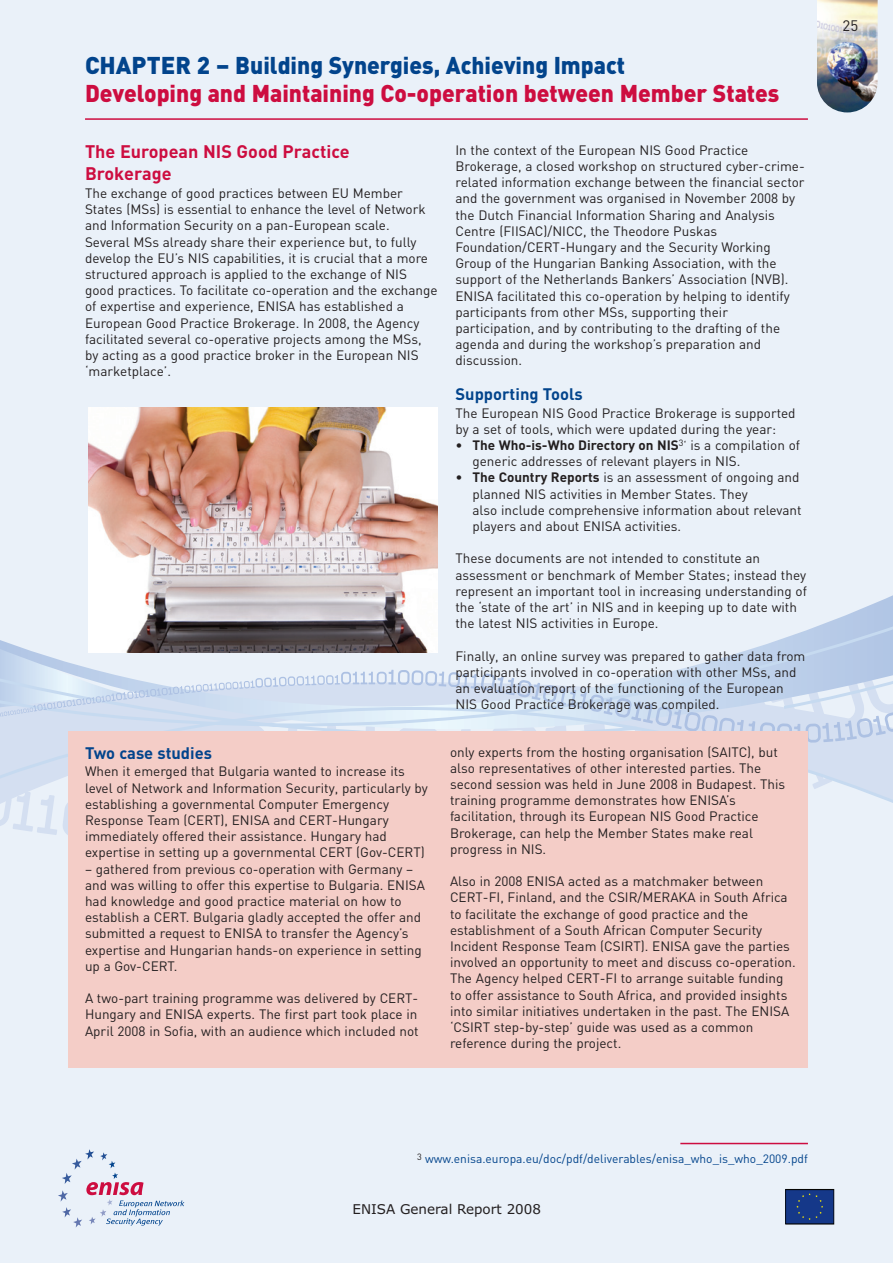
<style>
.page{position:relative;width:893px;height:1263px;background:#eaf1f9}
.page>*{position:absolute;margin:0;border:0;box-sizing:border-box;transform-origin:0 0}
.t1{font:900 24px "DIN";color:#cd0d40;scale:.95 1}
.t2{font:900 24px "DIN";color:#02448c}
.t3{font:700 18px/21.6px "DIN";color:#cd0d40}
.t4{font:700 16.5px "DIN";color:#02448c}
.t5{font:15px "DIN";color:#231f20}
.t6{font:13.5px/16.2px "DIN";color:#231f20}
.t7{font:13.5px "Verdana";color:#231f20}
.t8{font:12px "DIN";color:#02448c}
.s1{font-weight:700}
.s2{font-size:12px}
</style>
<div class="page">
<svg style="left:0;top:814px;width:68px;height:21px"></svg>
<svg style="left:0;top:620px;width:893px;height:190px"></svg>
<svg style="left:0;top:670px;width:893px;height:73px"></svg>
<div style="left:786px;top:1189px;width:48px;height:35px;background:#153889"></div>
<svg style="left:796px;top:1193px;width:27px;height:27px"></svg>
<div style="left:785px;top:1189px;width:49px;height:35px;border:1px solid #050504"></div>
<img style="left:817px;top:0;width:60px;height:112px">
<svg style="left:58px;top:1149px;width:126px;height:78px"></svg>
<hr style="left:85px;top:118px;width:723px;height:2px;background:#cd0d40">
<div style="left:68px;top:731px;width:740px;height:336px;background:#f4cdc7"></div>
<img style="left:88px;top:407px;width:350px;height:245px">
<hr style="left:680px;top:1143px;width:128px;height:1px;background:#cd0d40">
<h1 class="t2" style="left:85px;top:56px;width:542px">CHAPTER 2 – Building Synergies, Achieving Impact</h1>
<h1 class="t1" style="left:85px;top:85px;width:732px">Developing and Maintaining Co-operation between Member States</h1>
<h2 class="t3" style="left:85px;top:143px;width:266px">The European NIS Good Practice<br>Brokerage</h2>
<p class="t6" style="left:85px;top:187px;width:354px">The exchange of good practices between EU Member States (MSs) is essential to enhance the level of Network and Information Security on a pan-European scale.<br>Several MSs already share their experience but, to fully develop the EU’s NIS capabilities, it is crucial that a more structured approach is applied to the exchange of NIS good practices. To facilitate co-operation and the exchange of expertise and experience, ENISA has established a European Good Practice Brokerage. In 2008, the Agency facilitated several co-operative projects among the MSs, by acting as a good practice broker in the European NIS ‘marketplace’.</p>
<p class="t4" style="left:85px;top:747px;width:128px">Two case studies</p>
<p class="t6" style="left:85px;top:765px;width:344px">When it emerged that Bulgaria wanted to increase its level of Network and Information Security, particularly by establishing a governmental Computer Emergency Response Team (CERT), ENISA and CERT-Hungary immediately offered their assistance. Hungary had expertise in setting up a governmental CERT (Gov-CERT)</p>
<p class="t6" style="left:85px;top:862px;width:342px">– gathered from previous co-operation with Germany – and was willing to offer this expertise to Bulgaria. ENISA had knowledge and good practice material on how to establish a CERT. Bulgaria gladly accepted the offer and submitted a request to ENISA to transfer the Agency’s expertise and Hungarian hands-on experience in setting up a Gov-CERT.</p>
<p class="t6" style="left:85px;top:992px;width:335px;text-align:justify">A two-part training programme was delivered by CERT-Hungary and ENISA experts. The first part took place in April 2008 in Sofia, with an audience which included not</p>
<p class="t6" style="left:455px;top:143px;width:351px">In the context of the European NIS Good Practice Brokerage, a closed workshop on structured cyber-crime&shy;related information exchange between the financial sector and the government was organised in November 2008 by the Dutch Financial Information Sharing and Analysis Centre (FIISAC)/NICC, the Theodore Puskas Foundation/CERT-Hungary and the Security Working Group of the Hungarian Banking Association, with the support of the Netherlands Bankers’ Association (NVB).<br>ENISA facilitated this co-operation by helping to identify participants from other MSs, supporting their participation, and by contributing to the drafting of the agenda and during the workshop’s preparation and discussion.</p>
<p class="t4" style="left:455px;top:388px;width:129px">Supporting Tools</p>
<p class="t6" style="left:455px;top:406px;width:342px">The European NIS Good Practice Brokerage is supported by a set of tools, which were updated during the year:</p>
<p class="t6" style="left:472px;top:439px;width:329px;text-indent:-17px">• <span class="s1">The Who-is-Who Directory on NIS</span><sup>3</sup><span class="s2">‘</span> is a compilation of generic addresses of relevant players in NIS.</p>
<p class="t6" style="left:472px;top:471px;width:331px;text-indent:-17px">• <span class="s1">The Country Reports</span> is an assessment of ongoing and planned NIS activities in Member States. They<br>also include comprehensive information about relevant players and about ENISA activities.</p>
<p class="t6" style="left:455px;top:552px;width:353px">These documents are not intended to constitute an assessment or benchmark of Member States; instead they represent an important tool in increasing understanding of the ‘state of the art’ in NIS and in keeping up to date with the latest NIS activities in Europe.</p>
<p class="t6" style="left:455px;top:649px;width:351px">Finally, an online survey was prepared to gather data from participants involved in co-operation with other MSs, and an evaluation report of the functioning of the European NIS Good Practice Brokerage was compiled.</p>
<p class="t6" style="left:450px;top:745px;width:337px">only experts from the hosting organisation (SAITC), but also representatives of other interested parties. The second session was held in June 2008 in Budapest. This training programme demonstrates how ENISA’s facilitation, through its European NIS Good Practice Brokerage, can help the Member States make real progress in NIS.</p>
<p class="t6" style="left:450px;top:875px;width:347px">Also in 2008 ENISA acted as a matchmaker between CERT-FI, Finland, and the CSIR/MERAKA in South Africa to facilitate the exchange of good practice and the establishment of a South African Computer Security Incident Response Team (CSIRT). ENISA gave the parties involved an opportunity to meet and discuss co-operation.<br>The Agency helped CERT-FI to arrange suitable funding to offer assistance to South Africa, and provided insights into similar initiatives undertaken in the past. The ENISA ‘CSIRT step-by-step’ guide was used as a common reference during the project.</p>
<p class="t5" style="left:843px;top:20px;width:17px">25</p>
<p class="t8" style="left:417px;top:1154px;width:392px"><sup>3</sup> www.enisa.europa.eu/doc/pdf/deliverables/enisa_who_is_who_2009.pdf</p>
<p class="t7" style="left:352px;top:1201px;width:190px">ENISA General Report 2008</p>
</div>
